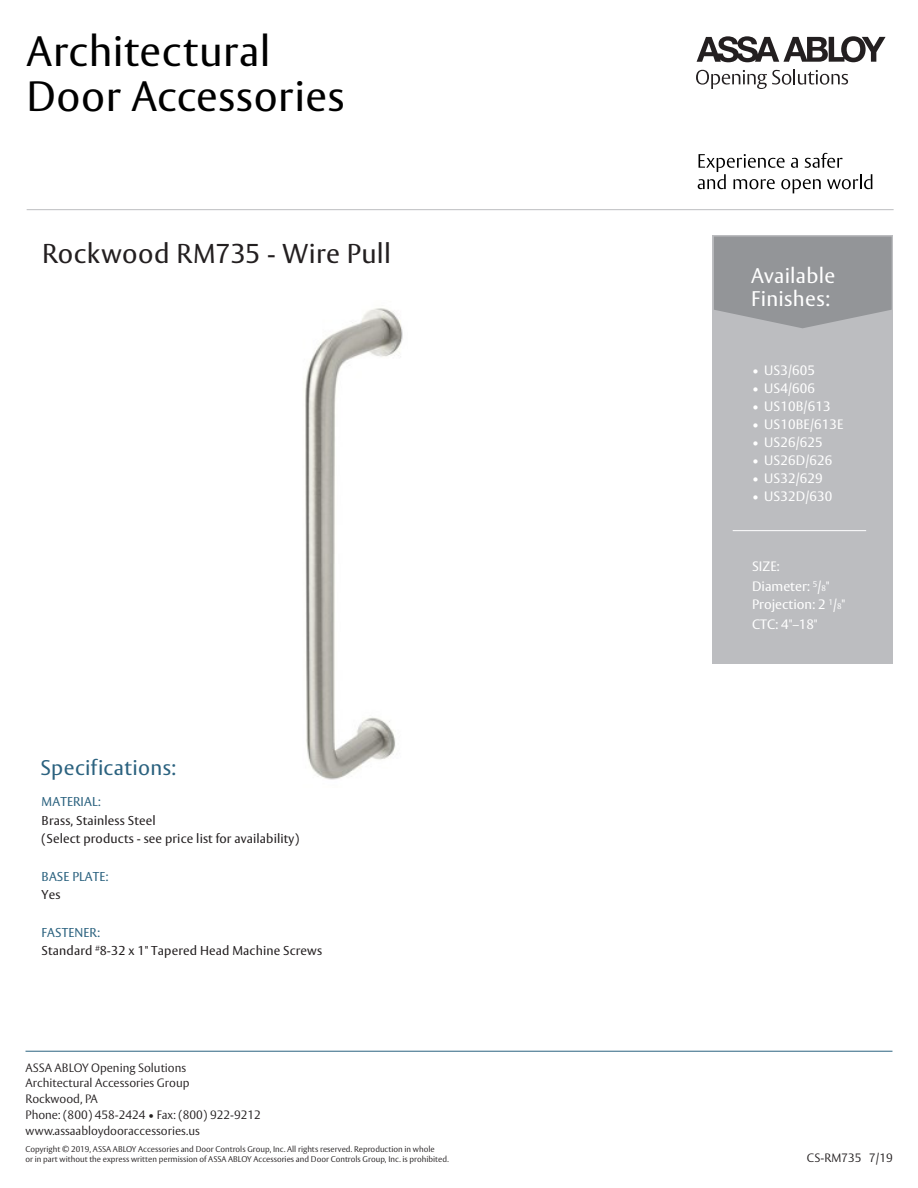
<style>
.page{position:relative;width:918px;height:1188px;background:#fff}
.page>*{position:absolute;margin:0;border:0;box-sizing:border-box;transform-origin:0 0}
.t1{font:42px/45.8px "ASSA Vesta";letter-spacing:.015em;color:#000}
.t2{font:27px "ASSA Vesta";letter-spacing:.01em;color:#231f20}
.t3{font:21px/22.5px "ASSA Vesta";letter-spacing:.015em;color:#fff}
.t4{font:21px "ASSA Vesta";letter-spacing:.015em;color:#2b627f}
.t5{font:13.5px/20.1px "ASSA Vesta";letter-spacing:.01em;color:#fff}
.t6{font:12.75px/18.6px "ASSA Vesta";letter-spacing:.01em;color:#231f20}
.t7{font:12.75px "ASSA Vesta";letter-spacing:.01em;color:#2b627f}
.t8{font:300 12px/15.8px "ASSA Vesta";color:#231f20}
.t9{font:300 8.25px/9.8px "ASSA Vesta";color:#231f20}
.s1{color:#2b627f}
.s2{font-size:8.1px}
</style>
<div class="page">
<div style="left:713px;top:235px;width:180px;height:429px;background:#bcbdc0"></div>
<svg style="left:714px;top:237px;width:178px;height:91px;background:#97989b"></svg>
<hr style="left:26px;top:1051px;width:866px;height:1px;background:#2b627f">
<hr style="left:733px;top:530px;width:133px;height:1px;background:#fff">
<hr style="left:27px;top:209px;width:867px;height:1px;background:#bcbdc0">
<svg style="left:697px;top:36px;width:189px;height:26px"></svg>
<svg style="left:696px;top:69px;width:152px;height:20px"></svg>
<svg style="left:698px;top:153px;width:174px;height:40px"></svg>
<img style="left:305px;top:308px;width:98px;height:472px">
<h1 class="t1" style="left:27px;top:30px;width:319px">Architectural<br>Door Accessories</h1>
<h2 class="t2" style="left:42px;top:237px;width:350px">Rockwood RM735 - Wire Pull</h2>
<h3 class="t4" style="left:41px;top:755px;width:137px">Specifications:</h3>
<h3 class="t7" style="left:42px;top:794px;width:61px">MATERIAL:</h3>
<h3 class="t6" style="left:42px;top:812px;width:259px">Brass, Stainless Steel<br>(Select products - see price list for availability)</h3>
<h3 class="t7" style="left:42px;top:869px;width:68px">BASE PLATE:</h3>
<h3 class="t6" style="left:42px;top:886px;width:20px">Yes</h3>
<h3 class="t6" style="left:42px;top:924px;width:282px"><span class="s1">FASTENER:<br></span>Standard <sup>#</sup>8-32 x 1" Tapered Head Machine Screws</h3>
<h3 class="t8" style="left:26px;top:1060px;width:237px">ASSA ABLOY Opening Solutions<br>Architectural Accessories Group<br>Rockwood, PA<br>Phone: (800) 458-2424 • Fax: (800) 922-9212 www.assaabloydooraccessories.us</h3>
<p class="t9" style="left:26px;top:1144px;width:425px">Copyright © 2019, ASSA ABLOY Accessories and Door Controls Group, Inc. All rights reserved. Reproduction in whole<br>or in part without the express written permission of ASSA ABLOY Accessories and Door Controls Group, Inc. is prohibited.</p>
<h3 class="t3" style="left:751px;top:265px;width:86px">Available<br>Finishes:</h3>
<h3 class="t5" style="left:752px;top:361px;width:64px">• US3/605</h3>
<h3 class="t5" style="left:752px;top:379px;width:64px">• US4/606</h3>
<h3 class="t5" style="left:752px;top:397px;width:80px">• US10B/613</h3>
<h3 class="t5" style="left:752px;top:415px;width:93px">• US10BE/613E</h3>
<h3 class="t5" style="left:752px;top:433px;width:72px">• US26/625</h3>
<h3 class="t5" style="left:752px;top:451px;width:82px">• US26D/626</h3>
<h3 class="t5" style="left:752px;top:469px;width:72px">• US32/629</h3>
<h3 class="t5" style="left:752px;top:487px;width:82px">• US32D/630</h3>
<h3 class="t5" style="left:752px;top:557px;width:79px">SIZE:<br>Diameter: <sup>5</sup>/<span class="s2">8</span>"</h3>
<h3 class="t5" style="left:752px;top:595px;width:95px">Projection: 2 <sup>1</sup>/<span class="s2">8</span>"<br>CTC: 4"–18"</h3>
<h3 class="t8" style="left:807px;top:1151px;width:87px">CS-RM735 7/19</h3>
</div>
